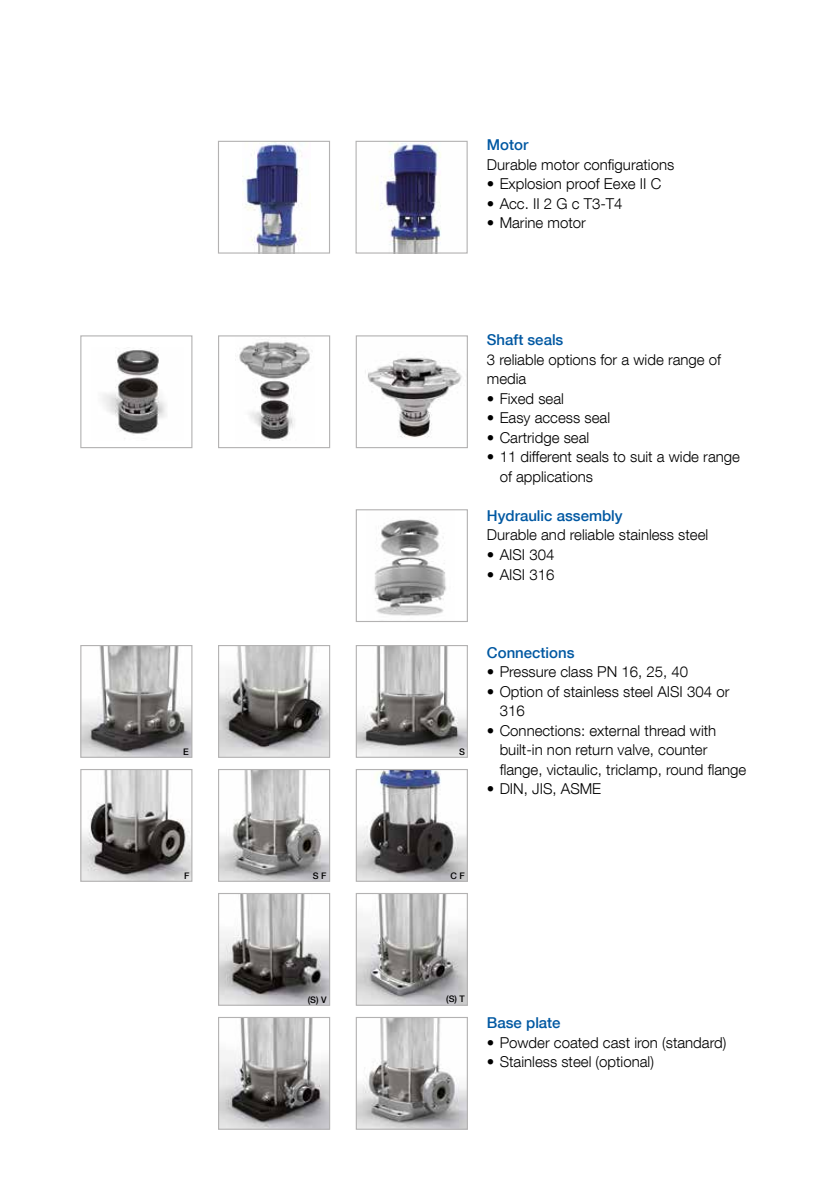
<style>
.page{position:relative;width:830px;height:1191px;background:#fff}
.page>*{position:absolute;margin:0;border:0;box-sizing:border-box;transform-origin:0 0}
.t1{font:300 15px/19.5px "Helvetica Neue LT Com";color:#000}
.t2{font:500 15px "Helvetica Neue LT Com";color:#0058a2}
.t3{font:500 9px "Helvetica Neue LT Com";color:#000}
</style>
<div class="page">
<img style="left:82px;top:647px;width:108px;height:109px">
<div style="left:80px;top:645px;width:112px;height:113px;border:1px solid #b3b2b2"></div>
<img style="left:82px;top:771px;width:108px;height:108px">
<div style="left:80px;top:769px;width:112px;height:112px;border:1px solid #b3b2b2"></div>
<img style="left:242px;top:143px;width:61px;height:109px">
<div style="left:218px;top:141px;width:112px;height:113px;border:1px solid #b3b2b2"></div>
<img style="left:235px;top:341px;width:78px;height:100px">
<div style="left:218px;top:335px;width:112px;height:113px;border:1px solid #b3b2b2"></div>
<img style="left:220px;top:647px;width:108px;height:109px">
<div style="left:218px;top:645px;width:112px;height:113px;border:1px solid #b3b2b2"></div>
<img style="left:220px;top:771px;width:108px;height:108px">
<div style="left:218px;top:769px;width:112px;height:112px;border:1px solid #b3b2b2"></div>
<img style="left:220px;top:895px;width:108px;height:108px">
<div style="left:218px;top:893px;width:112px;height:112px;border:1px solid #b3b2b2"></div>
<img style="left:220px;top:1019px;width:108px;height:108px">
<div style="left:218px;top:1017px;width:112px;height:112px;border:1px solid #b3b2b2"></div>
<img style="left:380px;top:143px;width:61px;height:109px">
<div style="left:355px;top:141px;width:112px;height:113px;border:1px solid #b3b2b2"></div>
<img style="left:365px;top:357px;width:97px;height:81px">
<div style="left:355px;top:335px;width:112px;height:113px;border:1px solid #b3b2b2"></div>
<img style="left:357px;top:647px;width:108px;height:109px">
<div style="left:355px;top:645px;width:112px;height:113px;border:1px solid #b3b2b2"></div>
<img style="left:357px;top:771px;width:108px;height:108px">
<div style="left:355px;top:769px;width:112px;height:112px;border:1px solid #b3b2b2"></div>
<img style="left:357px;top:895px;width:108px;height:108px">
<div style="left:355px;top:893px;width:112px;height:112px;border:1px solid #b3b2b2"></div>
<img style="left:374px;top:519px;width:73px;height:97px">
<div style="left:355px;top:509px;width:112px;height:113px;border:1px solid #b3b2b2"></div>
<img style="left:357px;top:1019px;width:108px;height:108px">
<div style="left:355px;top:1017px;width:112px;height:112px;border:1px solid #b3b2b2"></div>
<div style="left:80px;top:335px;width:112px;height:113px;border:1px solid #b3b2b2"></div>
<img style="left:102px;top:350px;width:64px;height:89px">
<p class="t2" style="left:486px;top:136px;width:43px">Motor</p>
<p class="t1" style="left:486px;top:154px;width:189px">Durable motor configurations</p>
<p class="t1" style="left:486px;top:174px;width:176px">• Explosion proof Eexe II C</p>
<p class="t1" style="left:486px;top:193px;width:137px">• Acc. II 2 G c T3-T4</p>
<p class="t1" style="left:486px;top:213px;width:100px">• Marine motor</p>
<p class="t2" style="left:486px;top:331px;width:78px">Shaft seals</p>
<p class="t1" style="left:486px;top:349px;width:235px">3 reliable options for a wide range of media</p>
<p class="t1" style="left:486px;top:388px;width:78px">• Fixed seal</p>
<p class="t1" style="left:486px;top:408px;width:125px">• Easy access seal</p>
<p class="t1" style="left:486px;top:427px;width:104px">• Cartridge seal</p>
<p class="t1" style="left:499px;top:447px;width:242px;text-indent:-13px">• 11 different seals to suit a wide range of applications</p>
<p class="t2" style="left:486px;top:506px;width:137px">Hydraulic assembly</p>
<p class="t1" style="left:486px;top:525px;width:223px">Durable and reliable stainless steel</p>
<p class="t1" style="left:486px;top:544px;width:69px">• AISI 304</p>
<p class="t1" style="left:486px;top:564px;width:69px">• AISI 316</p>
<p class="t3" style="left:183px;top:746px;width:7px">E</p>
<p class="t3" style="left:459px;top:746px;width:7px">S</p>
<p class="t2" style="left:486px;top:643px;width:89px">Connections</p>
<p class="t1" style="left:486px;top:661px;width:203px">• Pressure class PN 16, 25, 40</p>
<p class="t1" style="left:499px;top:681px;width:231px;text-indent:-13px">• Option of stainless steel AISI 304 or<br>316</p>
<p class="t1" style="left:499px;top:720px;width:248px;text-indent:-13px">• Connections: external thread with built-in non return valve, counter flange, victaulic, triclamp, round flange</p>
<p class="t1" style="left:486px;top:778px;width:116px">• DIN, JIS, ASME</p>
<p class="t3" style="left:184px;top:870px;width:7px">F</p>
<p class="t3" style="left:313px;top:870px;width:15px">S F</p>
<p class="t3" style="left:450px;top:870px;width:16px">C F</p>
<p class="t3" style="left:307px;top:994px;width:20px">(S) V</p>
<p class="t3" style="left:446px;top:993px;width:20px">(S) T</p>
<p class="t2" style="left:486px;top:1013px;width:75px">Base plate</p>
<p class="t1" style="left:486px;top:1032px;width:241px">• Powder coated cast iron (standard)</p>
<p class="t1" style="left:486px;top:1051px;width:168px">• Stainless steel (optional)</p>
</div>
